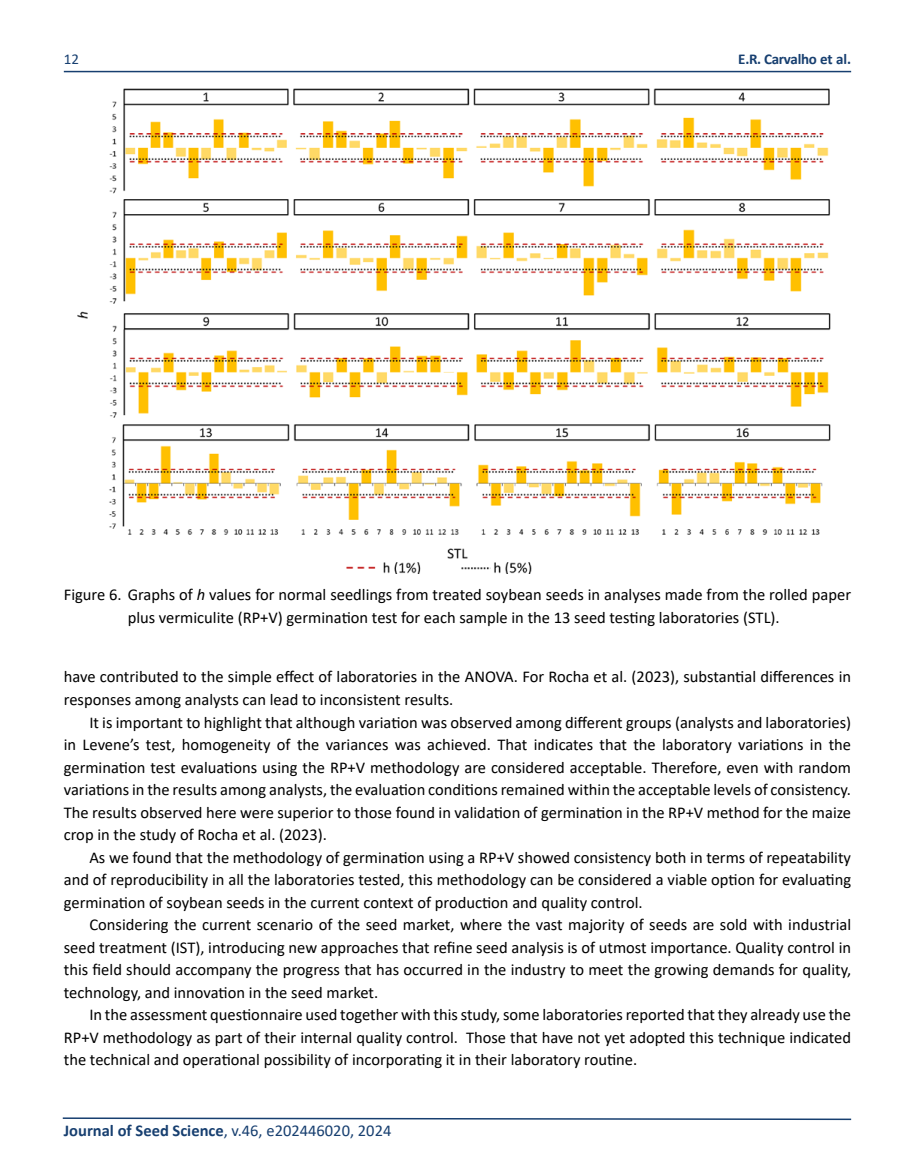
<style>
.page{position:relative;width:915px;height:1170px;background:#fff}
.page>*{position:absolute;margin:0;border:0;box-sizing:border-box;transform-origin:0 0}
.t1{font:16.5px/22.5px "Calibri";color:#000;text-align:justify}
.t2{font:16.5px "Calibri";color:#173f70}
.t3{font:700 15px "Calibri";letter-spacing:-.02em;color:#173f70}
.t4{font:15px "Calibri";color:#173f70}
.s1{font-style:italic}
.s2{font-weight:700}
</style>
<div class="page">
<svg style="left:62px;top:1117px;width:790px;height:3px"></svg>
<hr style="left:64px;top:71px;width:786px;height:1px;background:#173f70">
<img style="left:77px;top:88px;width:754px;height:486px">
<p class="t4" style="left:64px;top:48px;width:17px">12</p>
<p class="t3" style="left:738px;top:48px;width:114px">E.R. Carvalho et al.</p>
<p class="t1" style="left:64px;top:583px;width:788px;text-align:center">Figure 6. Graphs of <span class="s1">h</span> values for normal seedlings from treated soybean seeds in analyses made from the rolled paper plus vermiculite (RP+V) germination test for each sample in the 13 seed testing laboratories (STL).</p>
<p class="t1" style="left:64px;top:665px;width:788px">have contributed to the simple effect of laboratories in the ANOVA. For Rocha et al. (2023), substantial differences in responses among analysts can lead to inconsistent results.</p>
<p class="t1" style="left:64px;top:710px;width:788px;text-indent:26px">It is important to highlight that although variation was observed among different groups (analysts and laboratories) in Levene’s test, homogeneity of the variances was achieved. That indicates that the laboratory variations in the germination test evaluations using the RP+V methodology are considered acceptable. Therefore, even with random variations in the results among analysts, the evaluation conditions remained within the acceptable levels of consistency.<br>The results observed here were superior to those found in validation of germination in the RP+V method for the maize crop in the study of Rocha et al. (2023).</p>
<p class="t1" style="left:64px;top:845px;width:788px;text-indent:26px">As we found that the methodology of germination using a RP+V showed consistency both in terms of repeatability and of reproducibility in all the laboratories tested, this methodology can be considered a viable option for evaluating germination of soybean seeds in the current context of production and quality control.</p>
<p class="t1" style="left:64px;top:912px;width:788px;text-indent:26px">Considering the current scenario of the seed market, where the vast majority of seeds are sold with industrial seed treatment (IST), introducing new approaches that refine seed analysis is of utmost importance. Quality control in this field should accompany the progress that has occurred in the industry to meet the growing demands for quality, technology, and innovation in the seed market.</p>
<p class="t1" style="left:64px;top:1003px;width:788px;text-indent:26px">In the assessment questionnaire used together with this study, some laboratories reported that they already use the RP+V methodology as part of their internal quality control. Those that have not yet adopted this technique indicated the technical and operational possibility of incorporating it in their laboratory routine.</p>
<p class="t2" style="left:64px;top:1118px;width:329px"><span class="s2">Journal of Seed Science</span>, v.46, e202446020, 2024</p>
</div>
